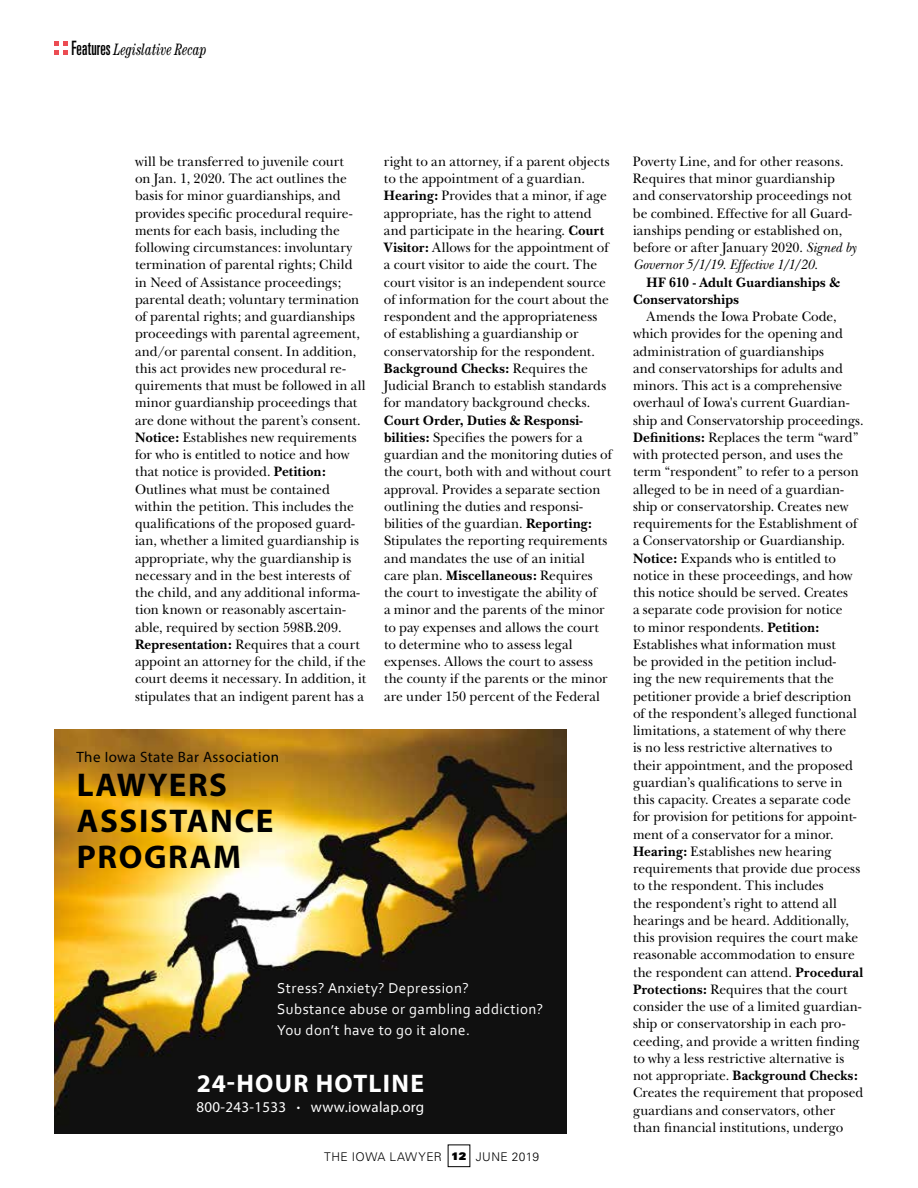
<style>
.page{position:relative;width:918px;height:1188px;background:#fff}
.page>*{position:absolute;margin:0;border:0;box-sizing:border-box;transform-origin:0 0}
.t1{font:700 33px/36px "Myriad Pro";letter-spacing:.05em;color:#000}
.t2{font:700 25.5px "Myriad Pro";letter-spacing:.05em;color:#fff}
.t3{font:italic condensed 16.5px "Century Std";letter-spacing:.005em;color:#000;scale:.82 1}
.t4{font:15px/21px "Corbel";letter-spacing:.03em;color:#fff}
.t5{font:15px "Myriad Pro";letter-spacing:.02em;color:#fff}
.t6{font:15px "Myriad Pro";letter-spacing:.03em;color:#000}
.t7{font:14.25px/17.2px "New Baskerville";color:#000;scale:.95 1}
.t8{font:700 14.25px/17.2px "New Baskerville";letter-spacing:.02em;color:#000;scale:.95 1}
.t9{font:300 12px "Univers";letter-spacing:.035em;color:#000}
.s1{font-family:"Univers";font-style:normal;font-stretch:ultra-condensed;font-size:19.8px}
.s2{font-weight:700}
.s3{font-size:12px}
.s4{font-weight:900;font-size:10.5px}
.s5{font-style:italic}
</style>
<div class="page">
<svg style="left:54px;top:41px;width:14px;height:14px"></svg>
<img style="left:54px;top:729px;width:513px;height:405px">
<p class="t3" style="left:71px;top:40px;width:167px"><span class="s1">Features</span> Legislative Recap</p>
<p class="t7" style="left:135px;top:153px;width:245px">will be transferred to juvenile court<br>on Jan. 1, 2020. The act outlines the basis for minor guardianships, and provides specific procedural require&shy;ments for each basis, including the following circumstances: involuntary termination of parental rights; Child in Need of Assistance proceedings; parental death; voluntary termination of parental rights; and guardianships proceedings with parental agreement, and/or parental consent. In addition, this act provides new procedural re&shy;quirements that must be followed in all minor guardianship proceedings that are done without the parent’s consent.<br><span class="s2">Notice:</span> Establishes new requirements for who is entitled to notice and how that notice is provided. <span class="s2">Petition:<br></span>Outlines what must be contained within the petition. This includes the qualifications of the proposed guard&shy;ian, whether a limited guardianship is appropriate, why the guardianship is necessary and in the best interests of the child, and any additional informa&shy;tion known or reasonably ascertain&shy;able, required by section 598B.209.<br><span class="s2">Representation:</span> Requires that a court appoint an attorney for the child, if the court deems it necessary. In addition, it stipulates that an indigent parent has a</p>
<p class="t7" style="left:384px;top:153px;width:239px">right to an attorney, if a parent objects to the appointment of a guardian.<br><span class="s2">Hearing:</span> Provides that a minor, if age appropriate, has the right to attend and participate in the hearing. <span class="s2">Court Visitor:</span> Allows for the appointment of a court visitor to aide the court. The court visitor is an independent source of information for the court about the respondent and the appropriateness of establishing a guardianship or conservatorship for the respondent.<br><span class="s2">Background Checks:</span> Requires the Judicial Branch to establish standards for mandatory background checks.</p>
<p class="t7" style="left:384px;top:411px;width:242px"><span class="s2">Court Order, Duties &amp; Responsi&shy;bilities:</span> Specifies the powers for a guardian and the monitoring duties of the court, both with and without court approval. Provides a separate section outlining the duties and responsi&shy;bilities of the guardian. <span class="s2">Reporting:<br></span>Stipulates the reporting requirements and mandates the use of an initial care plan. <span class="s2">Miscellaneous:</span> Requires the court to investigate the ability of<br>a minor and the parents of the minor to pay expenses and allows the court to determine who to assess legal expenses. Allows the court to assess the county if the parents or the minor are under 150 percent of the Federal</p>
<p class="t6" style="left:76px;top:748px;width:204px">The Iowa State Bar Association</p>
<h1 class="t1" style="left:77px;top:766px;width:198px">LAWYERS<br>ASSISTANCE<br>PROGRAM</h1>
<p class="t4" style="left:277px;top:977px;width:268px">Stress? Anxiety? Depression?<br>Substance abuse or gambling addiction?<br>You don’t have to go it alone.</p>
<h2 class="t2" style="left:197px;top:1067px;width:229px">24-HOUR HOTLINE</h2>
<p class="t5" style="left:197px;top:1098px;width:229px">800-243-1533 <span class="s3">•</span> www.iowalap.org</p>
<p class="t9" style="left:324px;top:1149px;width:216px">THE IOWA LAWYER <span class="s4">12</span> JUNE 2019</p>
<p class="t7" style="left:633px;top:153px;width:237px">Poverty Line, and for other reasons.<br>Requires that minor guardianship and conservatorship proceedings not be combined. Effective for all Guard&shy;ianships pending or established on, before or after January 2020. <span class="s5">Signed by Governor 5/1/19. Effective 1/1/20.</span></p>
<p class="t8" style="left:633px;top:273px;width:219px;text-indent:13px">HF 610 - Adult Guardianships &amp;<br>Conservatorships</p>
<p class="t7" style="left:633px;top:308px;width:244px;text-indent:13px">Amends the Iowa Probate Code, which provides for the opening and administration of guardianships<br>and conservatorships for adults and minors. This act is a comprehensive overhaul of Iowa's current Guardian&shy;ship and Conservatorship proceedings.<br><span class="s2">Definitions:</span> Replaces the term “ward” with protected person, and uses the term “respondent” to refer to a person alleged to be in need of a guardian&shy;ship or conservatorship. Creates new requirements for the Establishment of a Conservatorship or Guardianship.<br><span class="s2">Notice:</span> Expands who is entitled to notice in these proceedings, and how this notice should be served. Creates<br>a separate code provision for notice<br>to minor respondents. <span class="s2">Petition:<br></span>Establishes what information must<br>be provided in the petition includ-<br>ing the new requirements that the petitioner provide a brief description of the respondent’s alleged functional limitations, a statement of why there<br>is no less restrictive alternatives to their appointment, and the proposed guardian’s qualifications to serve in this capacity. Creates a separate code for provision for petitions for appoint&shy;ment of a conservator for a minor.<br><span class="s2">Hearing:</span> Establishes new hearing requirements that provide due process to the respondent. This includes<br>the respondent’s right to attend all hearings and be heard. Additionally, this provision requires the court make reasonable accommodation to ensure the respondent can attend. <span class="s2">Procedural Protections:</span> Requires that the court consider the use of a limited guardian&shy;ship or conservatorship in each pro&shy;ceeding, and provide a written finding to why a less restrictive alternative is not appropriate. <span class="s2">Background Checks:<br></span>Creates the requirement that proposed guardians and conservators, other than financial institutions, undergo</p>
</div>
